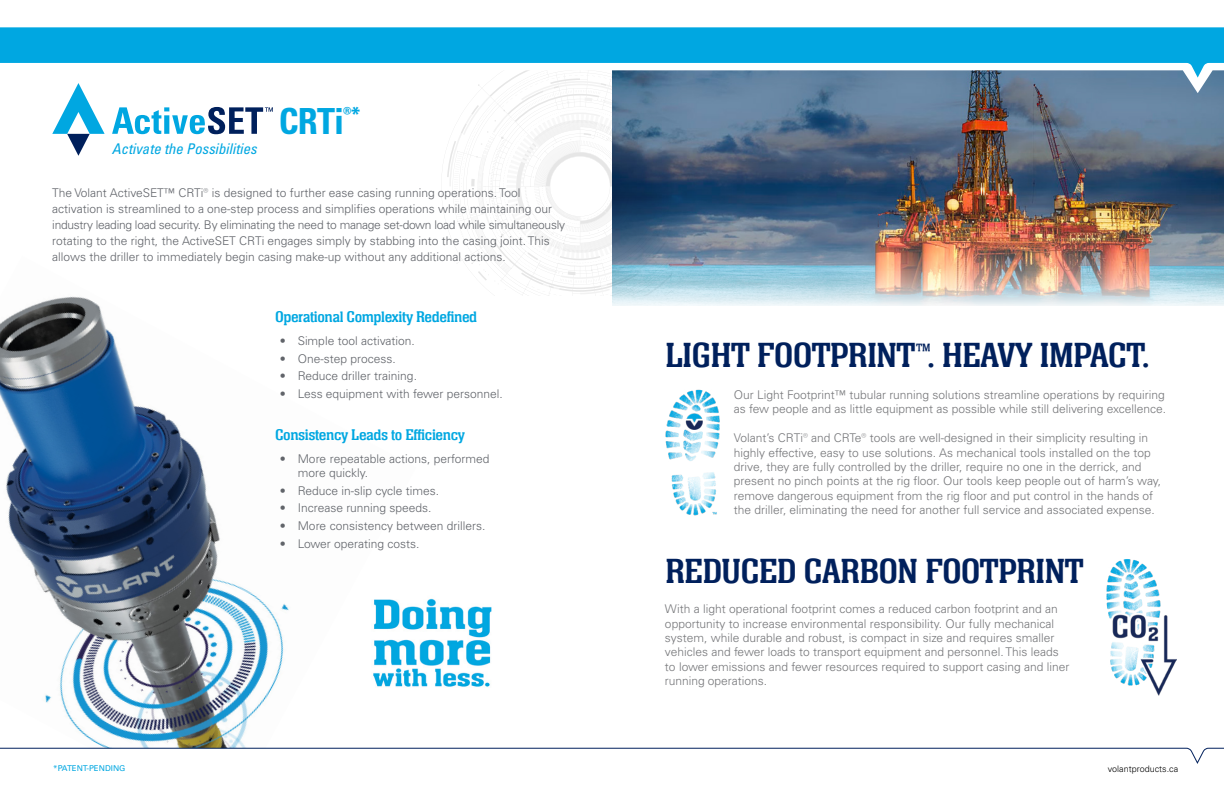
<style>
.page{position:relative;width:1224px;height:792px;background:#fff}
.page>*{position:absolute;margin:0;border:0;box-sizing:border-box;transform-origin:0 0}
.t1{font:36px "Neue Aachen Pro";letter-spacing:-.025em;color:#00205c}
.t2{font:700 condensed 36px "Univers LT Pro";color:#00a7e1}
.t3{font:16px "Neue Aachen Pro";letter-spacing:-.025em;color:#00a7e1}
.t4{font:italic condensed 14.8px "Univers LT Pro";color:#00a7e1}
.t5{font:300 12px/14.4px "Univers LT Pro 45";color:#757679}
.t6{font:300 12px/16px "Univers LT Pro 45";color:#61646a}
.t7{font:300 9px "Univers LT Pro 45";color:#000}
.t8{font:8px "Univers LT Pro 55 Roman";color:#00a7e1}
</style>
<div class="page">
<img style="left:0;top:296px;width:289px;height:451px">
<img style="left:373px;top:598px;width:119px;height:89px">
<div style="left:0;top:27px;width:1224px;height:36px;background:#00a7e1"></div>
<img style="left:52px;top:63px;width:1172px;height:233px">
<svg style="left:0;top:747px;width:1224px;height:17px"></svg>
<img style="left:665px;top:389px;width:55px;height:127px">
<img style="left:1106px;top:559px;width:70px;height:136px">
<p class="t4" style="left:112px;top:140px;width:147px">Activate the Possibilities</p>
<h1 class="t2" style="left:279px;top:99px;width:83px">CRTi<sup>®*</sup></h1>
<p class="t6" style="left:52px;top:185px;width:514px">The Volant ActiveSET™ CRTi® is designed to further ease casing running operations. Tool activation is streamlined to a one-step process and simplifies operations while maintaining our industry leading load security. By eliminating the need to manage set-down load while simultaneously rotating to the right, the ActiveSET CRTi engages simply by stabbing into the casing joint. This allows the driller to immediately begin casing make-up without any additional actions.</p>
<p class="t8" style="left:53px;top:763px;width:74px">*PATENT-PENDING</p>
<h2 class="t3" style="left:275px;top:308px;width:204px">Operational Complexity Redefined</h2>
<p class="t6" style="left:280px;top:333px;width:137px">• Simple tool activation.</p>
<p class="t6" style="left:280px;top:350px;width:118px">• One-step process.</p>
<p class="t6" style="left:280px;top:368px;width:139px">• Reduce driller training.</p>
<p class="t6" style="left:280px;top:386px;width:225px">• Less equipment with fewer personnel.</p>
<h2 class="t3" style="left:275px;top:426px;width:191px">Consistency Leads to Efficiency</h2>
<p class="t6" style="left:298px;top:452px;width:193px;line-height:14px;text-indent:-18px">• More repeatable actions, performed more quickly.</p>
<p class="t6" style="left:280px;top:482px;width:161px">• Reduce in-slip cycle times.</p>
<p class="t6" style="left:280px;top:500px;width:153px">• Increase running speeds.</p>
<p class="t6" style="left:280px;top:518px;width:207px">• More consistency between drillers.</p>
<p class="t6" style="left:280px;top:535px;width:141px">• Lower operating costs.</p>
<h1 class="t1" style="left:665px;top:336px;width:486px">LIGHT FOOTPRINT<sup>™</sup>. HEAVY IMPACT.</h1>
<p class="t5" style="left:734px;top:387px;width:434px">Our Light Footprint™ tubular running solutions streamline operations by requiring as few people and as little equipment as possible while still delivering excellence.</p>
<p class="t5" style="left:734px;top:430px;width:429px">Volant’s CRTi® and CRTe® tools are well-designed in their simplicity resulting in highly effective, easy to use solutions. As mechanical tools installed on the top drive, they are fully controlled by the driller, require no one in the derrick, and present no pinch points at the rig floor. Our tools keep people out of harm’s way, remove dangerous equipment from the rig floor and put control in the hands of the driller, eliminating the need for another full service and associated expense.</p>
<h1 class="t1" style="left:665px;top:552px;width:420px">REDUCED CARBON FOOTPRINT</h1>
<p class="t5" style="left:665px;top:601px;width:406px">With a light operational footprint comes a reduced carbon footprint and an opportunity to increase environmental responsibility. Our fully mechanical system, while durable and robust, is compact in size and requires smaller vehicles and fewer loads to transport equipment and personnel. This leads to lower emissions and fewer resources required to support casing and liner running operations.</p>
<p class="t7" style="left:1108px;top:763px;width:72px">volantproducts.ca</p>
</div>
